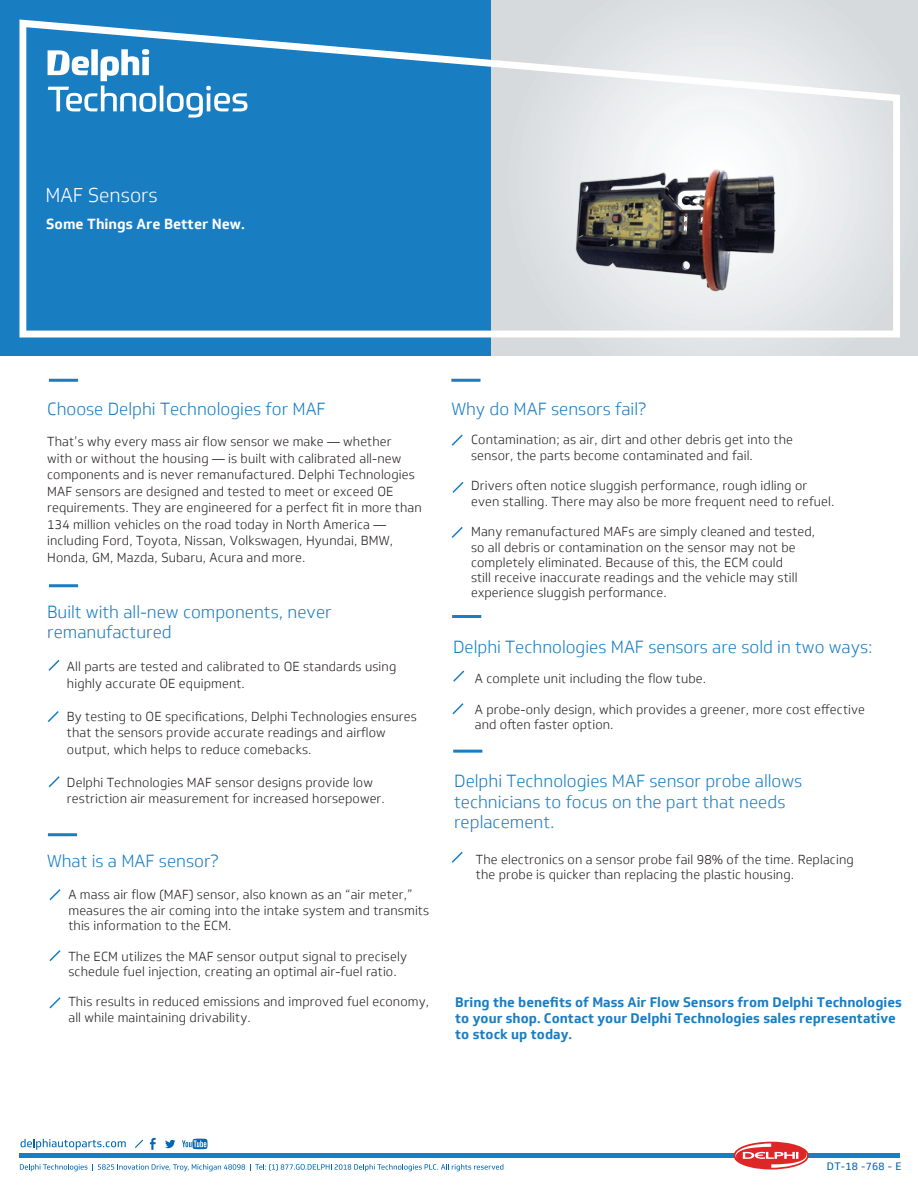
<style>
.page{position:relative;width:918px;height:1188px;background:#fff}
.page>*{position:absolute;margin:0;border:0;box-sizing:border-box;transform-origin:0 0}
.t1{font:300 19.5px "Soleto";color:#fff}
.t2{font:300 17.1px/20.5px "Soleto";color:#197dc2}
.t3{font:14.25px "Delphi Soleto Bold";color:#fff}
.t4{font:13.5px/16.2px "Delphi Soleto Bold";color:#197dc2}
.t5{font:300 12.75px/15.3px "Soleto";letter-spacing:.01em;color:#231f20}
.t6{font:10.5px "Delphi Soleto Regular";letter-spacing:.025em;color:#0167b4}
</style>
<div class="page">
<div style="left:0;top:0;width:493px;height:356px;background:#197dc2"></div>
<div style="left:491px;top:0;width:427px;height:356px;background:#d7dcdf"></div>
<svg style="left:20px;top:20px;width:880px;height:318px"></svg>
<svg style="left:48px;top:49px;width:199px;height:69px"></svg>
<svg style="left:165px;top:1140px;width:10px;height:8px"></svg>
<svg style="left:150px;top:1138px;width:6px;height:12px"></svg>
<svg style="left:182px;top:1139px;width:26px;height:10px"></svg>
<svg style="left:21px;top:1139px;width:105px;height:11px"></svg>
<svg style="left:135px;top:1140px;width:8px;height:8px"></svg>
<div style="left:20px;top:1153px;width:880px;height:5px;background:#197dc2"></div>
<svg style="left:734px;top:1142px;width:75px;height:28px"></svg>
<svg style="left:20px;top:1164px;width:483px;height:7px"></svg>
<img style="left:530px;top:114px;width:283px;height:212px">
<svg style="left:49px;top:889px;width:12px;height:11px"></svg>
<svg style="left:49px;top:950px;width:12px;height:11px"></svg>
<hr style="left:49px;top:584px;width:29px;height:3px;background:#197dc2">
<hr style="left:48px;top:833px;width:29px;height:3px;background:#197dc2">
<hr style="left:451px;top:379px;width:30px;height:3px;background:#197dc2">
<svg style="left:48px;top:659px;width:12px;height:12px"></svg>
<svg style="left:47px;top:711px;width:12px;height:11px"></svg>
<svg style="left:48px;top:776px;width:12px;height:12px"></svg>
<hr style="left:49px;top:379px;width:29px;height:3px;background:#197dc2">
<svg style="left:49px;top:997px;width:12px;height:12px"></svg>
<svg style="left:451px;top:434px;width:12px;height:12px"></svg>
<svg style="left:452px;top:482px;width:12px;height:11px"></svg>
<svg style="left:451px;top:527px;width:12px;height:11px"></svg>
<hr style="left:452px;top:615px;width:29px;height:3px;background:#197dc2">
<hr style="left:453px;top:750px;width:29px;height:3px;background:#197dc2">
<svg style="left:453px;top:670px;width:12px;height:12px"></svg>
<svg style="left:452px;top:703px;width:12px;height:12px"></svg>
<svg style="left:451px;top:851px;width:12px;height:12px"></svg>
<h1 class="t1" style="left:45px;top:184px;width:114px">MAF Sensors</h1>
<p class="t3" style="left:46px;top:215px;width:200px">Some Things Are Better New.</p>
<h2 class="t2" style="left:47px;top:399px;width:280px">Choose Delphi Technologies for MAF</h2>
<p class="t5" style="left:47px;top:434px;width:376px;line-height:16.5px">That’s why every mass air flow sensor we make — whether<br>with or without the housing — is built with calibrated all-new components and is never remanufactured. Delphi Technologies MAF sensors are designed and tested to meet or exceed OE requirements. They are engineered for a perfect fit in more than 134 million vehicles on the road today in North America — including Ford, Toyota, Nissan, Volkswagen, Hyundai, BMW, Honda, GM, Mazda, Subaru, Acura and more.</p>
<h2 class="t2" style="left:47px;top:602px;width:286px">Built with all-new components, never remanufactured</h2>
<p class="t5" style="left:67px;top:659px;width:331px;line-height:16.5px">All parts are tested and calibrated to OE standards using highly accurate OE equipment.</p>
<p class="t5" style="left:67px;top:708px;width:351px;line-height:16.5px">By testing to OE specifications, Delphi Technologies ensures that the sensors provide accurate readings and airflow output, which helps to reduce comebacks.</p>
<p class="t5" style="left:67px;top:774px;width:319px;line-height:16.5px">Delphi Technologies MAF sensor designs provide low restriction air measurement for increased horsepower.</p>
<h2 class="t2" style="left:47px;top:851px;width:173px">What is a MAF sensor?</h2>
<p class="t5" style="left:68px;top:887px;width:362px">A mass air flow (MAF) sensor, also known as an “air meter,” measures the air coming into the intake system and transmits this information to the ECM.</p>
<p class="t5" style="left:68px;top:949px;width:340px">The ECM utilizes the MAF sensor output signal to precisely schedule fuel injection, creating an optimal air-fuel ratio.</p>
<p class="t5" style="left:68px;top:994px;width:362px">This results in reduced emissions and improved fuel economy, all while maintaining drivability.</p>
<h2 class="t2" style="left:451px;top:399px;width:197px">Why do MAF sensors fail?</h2>
<p class="t5" style="left:471px;top:432px;width:323px">Contamination; as air, dirt and other debris get into the sensor, the parts become contaminated and fail.</p>
<p class="t5" style="left:471px;top:478px;width:365px">Drivers often notice sluggish performance, rough idling or even stalling. There may also be more frequent need to refuel.</p>
<p class="t5" style="left:471px;top:524px;width:346px">Many remanufactured MAFs are simply cleaned and tested, so all debris or contamination on the sensor may not be completely eliminated. Because of this, the ECM could<br>still receive inaccurate readings and the vehicle may still experience sluggish performance.</p>
<h2 class="t2" style="left:453px;top:636px;width:421px">Delphi Technologies MAF sensors are sold in two ways:</h2>
<p class="t5" style="left:475px;top:671px;width:233px">A complete unit including the flow tube.</p>
<p class="t5" style="left:475px;top:702px;width:392px">A probe-only design, which provides a greener, more cost effective and often faster option.</p>
<h2 class="t2" style="left:454px;top:771px;width:350px">Delphi Technologies MAF sensor probe allows technicians to focus on the part that needs replacement.</h2>
<p class="t5" style="left:476px;top:852px;width:379px">The electronics on a sensor probe fail 98% of the time. Replacing the probe is quicker than replacing the plastic housing.</p>
<p class="t4" style="left:455px;top:994px;width:448px">Bring the benefits of Mass Air Flow Sensors from Delphi Technologies to your shop. Contact your Delphi Technologies sales representative to stock up today.</p>
<p class="t6" style="left:827px;top:1159px;width:76px">DT-18 -768 - E</p>
</div>
